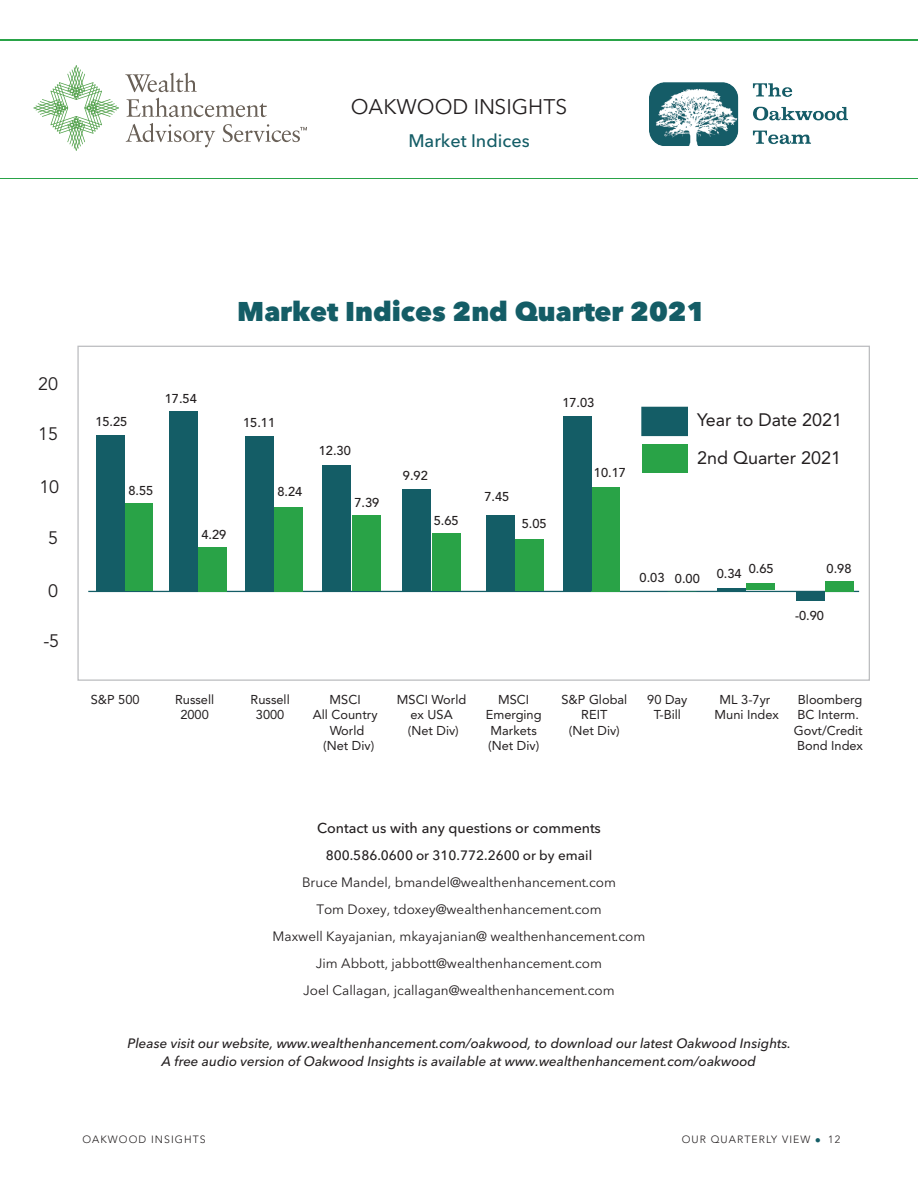
<style>
.page{position:relative;width:918px;height:1188px;background:#fff}
.page>*{position:absolute;margin:0;border:0;box-sizing:border-box;transform-origin:0 0}
.t1{font:800 26.85px "Avenir Next LT Pro";color:#145d66}
.t2{font:21px "Avenir Next LT Pro";color:#231f20}
.t3{font:18px "Avenir LT Std";color:#231f20}
.t4{font:500 18px "Avenir Next LT Pro";color:#145d66}
.t5{font:18px "Avenir LT Std";color:#231f20}
.t6{font:500 14.25px "Avenir Next LT Pro";color:#231f20}
.t7{font:13.5px/27px "Avenir Next LT Pro";color:#231f20;text-align:center}
.t8{font:italic 500 13.5px/18px "Avenir Next LT Pro";color:#231f20;text-align:center}
.t9{font:500 13.5px "Avenir Next LT Pro";color:#231f20}
.t10{font:12.75px/15.3px "Avenir LT Std";color:#231f20;text-align:center}
.t11{font:500 12.75px "Avenir LT Std";color:#231f20}
.t12{font:300 10.5px "Avenir LT Std";letter-spacing:.1em;color:#231f20}
.s1{color:#145d66}
</style>
<div class="page">
<hr style="left:0;top:39px;width:918px;height:1px;background:#29a347">
<hr style="left:0;top:178px;width:918px;height:1px;background:#29a347">
<svg style="left:34px;top:65px;width:85px;height:86px"></svg>
<svg style="left:125px;top:73px;width:72px;height:19px"></svg>
<svg style="left:127px;top:98px;width:140px;height:19px"></svg>
<svg style="left:126px;top:123px;width:89px;height:24px"></svg>
<svg style="left:223px;top:124px;width:84px;height:18px"></svg>
<img style="left:650px;top:82px;width:198px;height:64px">
<hr style="left:88px;top:591px;width:771px;height:1px;background:#145d66">
<div style="left:125px;top:504px;width:28px;height:87px;background:#29a347"></div>
<div style="left:198px;top:547px;width:29px;height:44px;background:#29a347"></div>
<div style="left:274px;top:507px;width:29px;height:84px;background:#29a347"></div>
<div style="left:352px;top:515px;width:28px;height:76px;background:#29a347"></div>
<div style="left:432px;top:533px;width:28px;height:58px;background:#29a347"></div>
<div style="left:515px;top:540px;width:29px;height:51px;background:#29a347"></div>
<div style="left:592px;top:487px;width:28px;height:104px;background:#29a347"></div>
<div style="left:746px;top:583px;width:29px;height:7px;background:#29a347"></div>
<div style="left:825px;top:581px;width:29px;height:10px;background:#29a347"></div>
<div style="left:96px;top:435px;width:29px;height:156px;background:#145d66"></div>
<div style="left:169px;top:411px;width:28px;height:180px;background:#145d66"></div>
<div style="left:245px;top:436px;width:29px;height:155px;background:#145d66"></div>
<div style="left:322px;top:465px;width:29px;height:126px;background:#145d66"></div>
<div style="left:402px;top:490px;width:29px;height:101px;background:#145d66"></div>
<div style="left:486px;top:515px;width:29px;height:76px;background:#145d66"></div>
<div style="left:563px;top:417px;width:29px;height:174px;background:#145d66"></div>
<hr style="left:717px;top:588px;width:29px;height:3px;background:#145d66">
<div style="left:796px;top:591px;width:28px;height:10px;background:#145d66"></div>
<div style="left:642px;top:407px;width:45px;height:28px;background:#145d66"></div>
<div style="left:641px;top:407px;width:47px;height:29px;border:1px solid #145d66"></div>
<div style="left:642px;top:445px;width:45px;height:28px;background:#29a347"></div>
<h2 class="t2" style="left:351px;top:89px;width:218px">OAKWOOD INSIGHTS</h2>
<h3 class="t4" style="left:408px;top:125px;width:123px">Market Indices</h3>
<h3 class="t5" style="left:38px;top:373px;width:21px">20</h3>
<h3 class="t5" style="left:38px;top:423px;width:21px">15</h3>
<h3 class="t5" style="left:39px;top:476px;width:21px">10</h3>
<h3 class="t5" style="left:48px;top:527px;width:11px">5</h3>
<h3 class="t5" style="left:48px;top:580px;width:11px">0</h3>
<h3 class="t5" style="left:43px;top:630px;width:17px">-5</h3>
<h1 class="t1" style="left:237px;top:295px;width:470px">Market Indices 2nd Quarter 2021</h1>
<p class="t11" style="left:95px;top:414px;width:34px">15.25</p>
<p class="t11" style="left:165px;top:391px;width:34px">17.54</p>
<p class="t11" style="left:128px;top:484px;width:26px">8.55</p>
<p class="t11" style="left:201px;top:527px;width:26px">4.29</p>
<p class="t11" style="left:243px;top:415px;width:34px">15.11</p>
<p class="t11" style="left:277px;top:485px;width:26px">8.24</p>
<p class="t11" style="left:562px;top:395px;width:34px">17.03</p>
<h3 class="t3" style="left:697px;top:410px;width:146px">Year to Date 2021</h3>
<p class="t11" style="left:319px;top:444px;width:34px">12.30</p>
<h3 class="t3" style="left:697px;top:447px;width:145px">2nd Quarter 2021</h3>
<p class="t11" style="left:354px;top:495px;width:26px">7.39</p>
<p class="t11" style="left:403px;top:468px;width:26px">9.92</p>
<p class="t11" style="left:434px;top:513px;width:26px">5.65</p>
<p class="t11" style="left:484px;top:489px;width:26px">7.45</p>
<p class="t11" style="left:522px;top:516px;width:26px">5.05</p>
<p class="t11" style="left:594px;top:466px;width:34px">10.17</p>
<p class="t11" style="left:640px;top:570px;width:26px">0.03</p>
<p class="t11" style="left:675px;top:572px;width:26px">0.00</p>
<p class="t11" style="left:749px;top:562px;width:26px">0.65</p>
<p class="t11" style="left:827px;top:561px;width:26px">0.98</p>
<p class="t11" style="left:717px;top:566px;width:26px">0.34</p>
<p class="t11" style="left:795px;top:609px;width:30px">-0.90</p>
<p class="t10" style="left:91px;top:692px;width:50px">S&amp;P 500</p>
<p class="t10" style="left:175px;top:692px;width:41px">Russell<br>2000</p>
<p class="t10" style="left:251px;top:692px;width:41px">Russell<br>3000</p>
<p class="t10" style="left:313px;top:692px;width:66px">MSCI<br>All Country<br>World<br>(Net Div)</p>
<p class="t10" style="left:397px;top:692px;width:71px">MSCI World ex USA (Net Div)</p>
<p class="t10" style="left:486px;top:692px;width:57px">MSCI<br>Emerging<br>Markets (Net Div)</p>
<p class="t10" style="left:561px;top:692px;width:67px">S&amp;P Global<br>REIT<br>(Net Div)</p>
<p class="t10" style="left:647px;top:692px;width:42px">90 Day<br>T-Bill</p>
<p class="t10" style="left:715px;top:692px;width:66px">ML 3-7yr<br>Muni Index</p>
<p class="t10" style="left:794px;top:692px;width:71px">Bloomberg<br>BC Interm.<br>Govt/Credit<br>Bond Index</p>
<p class="t6" style="left:317px;top:816px;width:285px">Contact us with any questions or comments</p>
<p class="t9" style="left:326px;top:844px;width:268px">800.586.0600 or 310.772.2600 or by email</p>
<p class="t7" style="left:273px;top:869px;width:374px">Bruce Mandel, bmandel@wealthenhancement.com<br>Tom Doxey, tdoxey@wealthenhancement.com<br>Maxwell Kayajanian, mkayajanian@ wealthenhancement.com Jim Abbott, jabbott@wealthenhancement.com<br>Joel Callagan, jcallagan@wealthenhancement.com</p>
<p class="t8" style="left:127px;top:1034px;width:665px">Please visit our website, www.wealthenhancement.com/oakwood, to download our latest Oakwood Insights.<br>A free audio version of Oakwood Insights is available at www.wealthenhancement.com/oakwood</p>
<p class="t12" style="left:82px;top:1133px;width:125px">OAKWOOD INSIGHTS</p>
<p class="t12" style="left:682px;top:1133px;width:160px">OUR QUARTERLY VIEW <span class="s1">●</span> 12</p>
</div>
